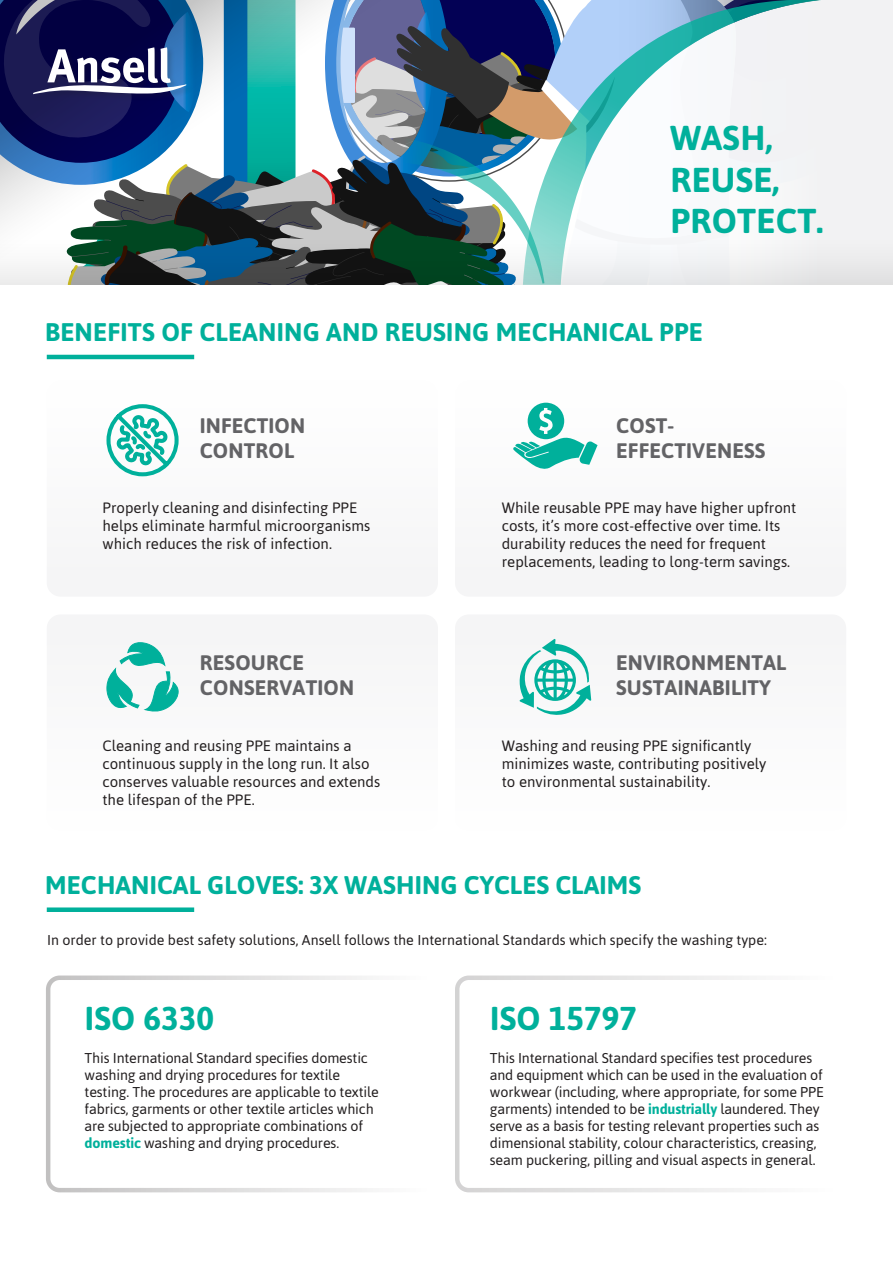
<style>
.page{position:relative;width:893px;height:1263px;background:#fff}
.page>*{position:absolute;margin:0;border:0;box-sizing:border-box;transform-origin:0 0}
.OS__HEADLINE{font:700 34.5px/41.4px "Asap";letter-spacing:.01em;color:#00b09b}
.t1{font:700 33px "Asap";color:#00b09b}
.OS__HEADLINE-2{font:700 25.5px "Asap";letter-spacing:.01em;color:#00b09b}
.OS__HEADLINE-3{font:700 21px/25.2px "Asap";letter-spacing:.01em;color:#636366}
.OS__HEADLINE-4{font:15px/18px "Asap";color:#231f20}
.t2{font:14.25px/17.1px "Asap";letter-spacing:-.01em;color:#231f20}
.s1{font-weight:700;color:#00b09b}
</style>
<div class="page">
<div style="left:47px;top:380px;width:391px;height:217px;background:#f5f5f6;border-radius:14px"></div>
<div style="left:47px;top:614px;width:391px;height:217px;background:#f5f5f6;border-radius:14px"></div>
<div style="left:455px;top:380px;width:391px;height:217px;background:#f5f5f6;border-radius:14px"></div>
<div style="left:455px;top:614px;width:391px;height:217px;background:#f5f5f6;border-radius:14px"></div>
<div style="left:455px;top:975px;width:391px;height:217px;border:4px solid #231f20;border-radius:11px"></div>
<div style="left:46px;top:975px;width:391px;height:217px;border:4px solid #231f20;border-radius:11px"></div>
<svg style="left:513px;top:403px;width:85px;height:66px"></svg>
<svg style="left:519px;top:639px;width:72px;height:76px"></svg>
<svg style="left:107px;top:642px;width:72px;height:70px"></svg>
<svg style="left:106px;top:404px;width:73px;height:73px"></svg>
<hr style="left:47px;top:355px;width:147px;height:4px;background:#00b09b">
<div style="left:47px;top:907px;width:147px;height:5px;background:#00b09b"></div>
<svg style="left:0;top:0;width:893px;height:285px"></svg>
<p class="OS__HEADLINE" style="left:670px;top:116px;width:155px">WASH,<br>REUSE,<br>PROTECT.</p>
<p class="OS__HEADLINE-2" style="left:45px;top:315px;width:659px">BENEFITS OF CLEANING AND REUSING MECHANICAL PPE</p>
<p class="OS__HEADLINE-3" style="left:200px;top:412px;width:107px">INFECTION<br>CONTROL</p>
<p class="OS__HEADLINE-4" style="left:102px;top:498px;width:269px">Properly cleaning and disinfecting PPE helps eliminate harmful microorganisms which reduces the risk of infection.</p>
<p class="OS__HEADLINE-3" style="left:200px;top:649px;width:156px">RESOURCE<br>CONSERVATION</p>
<p class="OS__HEADLINE-4" style="left:102px;top:736px;width:279px">Cleaning and reusing PPE maintains a continuous supply in the long run. It also conserves valuable resources and extends the lifespan of the PPE.</p>
<p class="OS__HEADLINE-3" style="left:616px;top:412px;width:151px">COST-<br>EFFECTIVENESS</p>
<p class="OS__HEADLINE-4" style="left:502px;top:498px;width:296px">While reusable PPE may have higher upfront costs, it’s more cost-effective over time. Its durability reduces the need for frequent replacements, leading to long-term savings.</p>
<p class="OS__HEADLINE-3" style="left:616px;top:649px;width:172px">ENVIRONMENTAL<br>SUSTAINABILITY</p>
<p class="OS__HEADLINE-4" style="left:502px;top:736px;width:266px">Washing and reusing PPE significantly minimizes waste, contributing positively to environmental sustainability.</p>
<p class="OS__HEADLINE-2" style="left:45px;top:867px;width:598px">MECHANICAL GLOVES: 3X WASHING CYCLES CLAIMS</p>
<p class="t2" style="left:47px;top:931px;width:721px">In order to provide best safety solutions, Ansell follows the International Standards which specify the washing type:</p>
<p class="t1" style="left:85px;top:997px;width:131px">ISO 6330</p>
<p class="t1" style="left:490px;top:997px;width:148px">ISO 15797</p>
<p class="t2" style="left:490px;top:1049px;width:336px">This International Standard specifies test procedures and equipment which can be used in the evaluation of workwear (including, where appropriate, for some PPE garments) intended to be <span class="s1">industrially</span> laundered. They serve as a basis for testing relevant properties such as dimensional stability, colour characteristics, creasing, seam puckering, pilling and visual aspects in general.</p>
<p class="t2" style="left:85px;top:1049px;width:296px">This International Standard specifies domestic washing and drying procedures for textile testing. The procedures are applicable to textile fabrics, garments or other textile articles which are subjected to appropriate combinations of <span class="s1">domestic</span> washing and drying procedures.</p>
</div>
